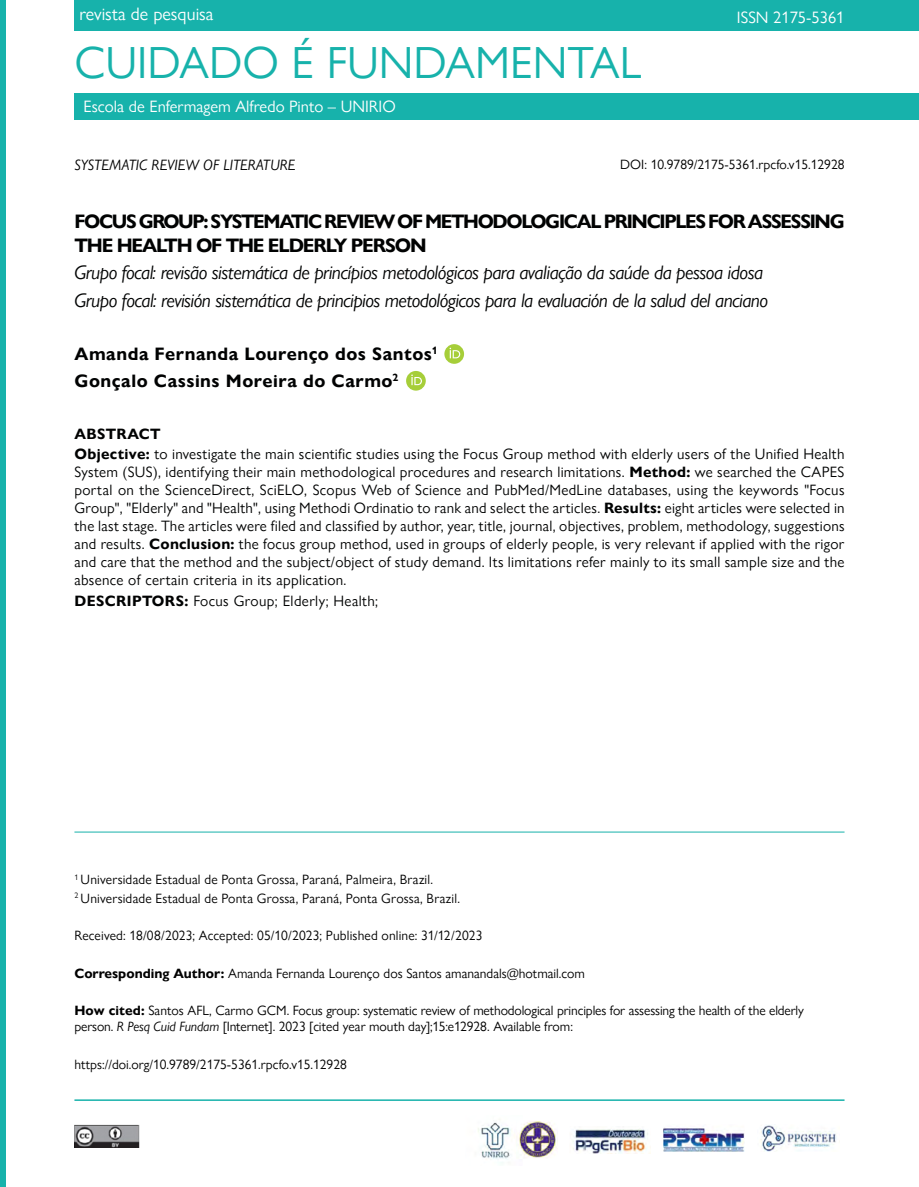
<style>
.page{position:relative;width:919px;height:1187px;background:#fff}
.page>*{position:absolute;margin:0;border:0;box-sizing:border-box;transform-origin:0 0}
.t1{font:45px "Gill Sans Nova";color:#17b2ab}
.t2{font:italic 19.5px/27.6px "Gill Sans Nova";letter-spacing:-.025em;color:#010202}
.t3{font:700 19.5px/23.4px "Gill Sans Nova";letter-spacing:-.07em;color:#010202}
.t4{font:700 18px/26.7px "Gill Sans Nova";letter-spacing:.03em;color:#010202}
.t5{font:18px "Gill Sans Nova";color:#fff}
.t6{font:16.5px "Gill Sans Nova";color:#fff}
.t7{font:15px/18px "Gill Sans Nova";letter-spacing:.02em;color:#010202}
.t8{font:italic 15px "Gill Sans Nova";color:#000}
.t9{font:13.5px/18.3px "Gill Sans Nova";color:#000}
.s1{font-weight:700}
.s2{font-style:italic}
</style>
<div class="page">
<div style="left:74px;top:0;width:844px;height:31px;background:#17b2ab"></div>
<div style="left:74px;top:93px;width:844px;height:27px;background:#17b2ab"></div>
<div style="left:0;top:0;width:5px;height:1186px;background:#17b2ab"></div>
<img style="left:74px;top:1124px;width:66px;height:23px">
<hr style="left:74px;top:1099px;width:770px;height:1px;background:#17b2ab">
<img style="left:478px;top:1122px;width:37px;height:41px">
<img style="left:572px;top:1129px;width:76px;height:24px">
<img style="left:663px;top:1127px;width:81px;height:24px">
<img style="left:519px;top:1121px;width:38px;height:37px">
<img style="left:760px;top:1125px;width:77px;height:26px">
<svg style="left:444px;top:344px;width:20px;height:20px"></svg>
<svg style="left:449px;top:347px;width:11px;height:11px"></svg>
<div style="left:406px;top:371px;width:20px;height:19px;background:#a6ce39;border-radius:50%"></div>
<svg style="left:411px;top:374px;width:11px;height:11px"></svg>
<hr style="left:74px;top:831px;width:770px;height:1px;background:#17b2ab">
<p class="t5" style="left:79px;top:3px;width:135px">revista de pesquisa</p>
<h1 class="t1" style="left:74px;top:35px;width:568px">CUIDADO É FUNDAMENTAL</h1>
<p class="t6" style="left:84px;top:97px;width:313px">Escola de Enfermagem Alfredo Pinto – UNIRIO</p>
<p class="t6" style="left:736px;top:7px;width:109px">ISSN 2175-5361</p>
<p class="t8" style="left:74px;top:156px;width:222px">SYSTEMATIC REVIEW OF LITERATURE</p>
<p class="t9" style="left:620px;top:155px;width:226px">DOI: 10.9789/2175-5361.rpcfo.v15.12928</p>
<h2 class="t3" style="left:74px;top:210px;width:771px">FOCUS GROUP: SYSTEMATIC REVIEW OF METHODOLOGICAL PRINCIPLES FOR ASSESSING<br>THE HEALTH OF THE ELDERLY PERSON</h2>
<h2 class="t2" style="left:74px;top:258px;width:695px">Grupo focal: revisão sistemática de princípios metodológicos para avaliação da saúde da pessoa idosa<br>Grupo focal: revisión sistemática de principios metodológicos para la evaluación de la salud del anciano</h2>
<p class="t4" style="left:74px;top:341px;width:365px">Amanda Fernanda Lourenço dos Santos<sup>1<br></sup>Gonçalo Cassins Moreira do Carmo<sup>2</sup></p>
<p class="t7" style="left:74px;top:424px;width:771px;line-height:20.1px"><span class="s1">ABSTRACT<br>Objective:</span> to investigate the main scientific studies using the Focus Group method with elderly users of the Unified Health</p>
<p class="t7" style="left:74px;top:463px;width:771px;text-align:justify">System (SUS), identifying their main methodological procedures and research limitations. <span class="s1">Method:</span> we searched the CAPES portal on the ScienceDirect, SciELO, Scopus Web of Science and PubMed/MedLine databases, using the keywords "Focus Group", "Elderly" and "Health", using Methodi Ordinatio to rank and select the articles. <span class="s1">Results:</span> eight articles were selected in the last stage. The articles were filed and classified by author, year, title, journal, objectives, problem, methodology, suggestions and results. <span class="s1">Conclusion:</span> the focus group method, used in groups of elderly people, is very relevant if applied with the rigor and care that the method and the subject/object of study demand. Its limitations refer mainly to its small sample size and the absence of certain criteria in its application.</p>
<p class="t7" style="left:74px;top:591px;width:305px"><span class="s1">DESCRIPTORS:</span> Focus Group; Elderly; Health;</p>
<p class="t9" style="left:74px;top:870px;width:387px"><sup>1</sup> Universidade Estadual de Ponta Grossa, Paraná, Palmeira, Brazil.<br><sup>2</sup> Universidade Estadual de Ponta Grossa, Paraná, Ponta Grossa, Brazil.</p>
<p class="t9" style="left:74px;top:926px;width:409px">Received: 18/08/2023; Accepted: 05/10/2023; Published online: 31/12/2023</p>
<p class="t9" style="left:74px;top:963px;width:512px"><span class="s1">Corresponding Author:</span> Amanda Fernanda Lourenço dos Santos amanandals@hotmail.com</p>
<p class="t9" style="left:74px;top:1002px;width:731px;line-height:16.2px"><span class="s1">How cited:</span> Santos AFL, Carmo GCM. Focus group: systematic review of methodological principles for assessing the health of the elderly person. <span class="s2">R Pesq Cuid Fundam</span> [Internet]. 2023 [cited year mouth day];15:e12928. Available from:</p>
<p class="t9" style="left:74px;top:1054px;width:274px">https://doi.org/10.9789/2175-5361.rpcfo.v15.12928</p>
</div>
